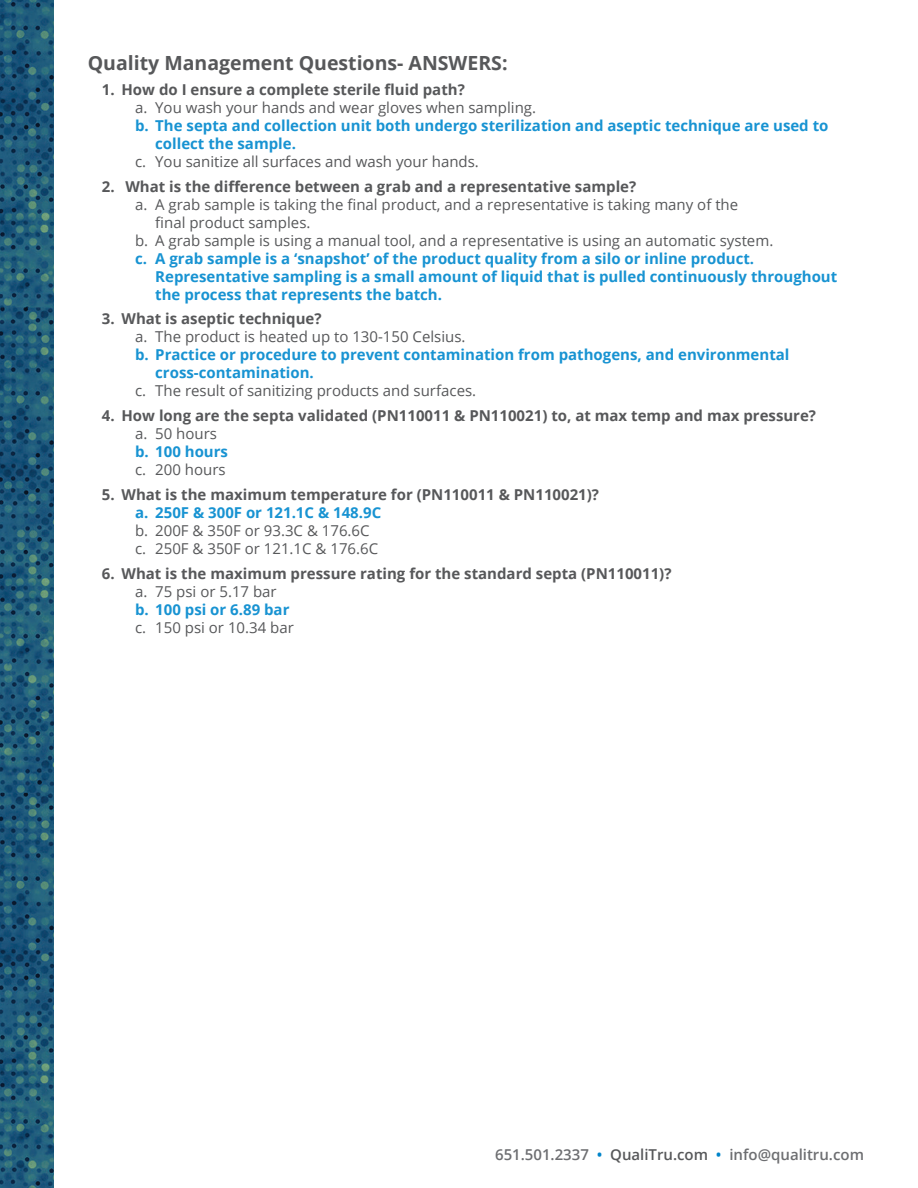
<style>
.page{position:relative;width:918px;height:1188px;background:#fff}
.page>*{position:absolute;margin:0;border:0;box-sizing:border-box;transform-origin:0 0}
.t1{font:700 19.5px "Open Sans";color:#57585a}
.t2{font:15px/18px "Open Sans";color:#57585a}
.t3{font:700 15px/18px "Open Sans";color:#1893d2}
.t4{font:700 15px "Open Sans";color:#57585a}
.t5{font:600 15px "Open Sans";color:#6d6e71}
.s1{color:#0084ca}
.s2{color:#57585a}
</style>
<div class="page">
<img style="left:0;top:0;width:53px;height:1188px">
<h1 class="t1" style="left:88px;top:55px;width:421px">Quality Management Questions- ANSWERS:</h1>
<p class="t4" style="left:102px;top:83px;width:364px">1. How do I ensure a complete sterile fluid path?</p>
<p class="t2" style="left:135px;top:100px;width:403px">a. You wash your hands and wear gloves when sampling.</p>
<p class="t3" style="left:155px;top:118px;width:675px;text-indent:-20px">b. The septa and collection unit both undergo sterilization and aseptic technique are used to collect the sample.</p>
<p class="t2" style="left:135px;top:154px;width:345px">c. You sanitize all surfaces and wash your hands.</p>
<p class="t4" style="left:102px;top:180px;width:536px">2. What is the difference between a grab and a representative sample?</p>
<p class="t2" style="left:135px;top:197px;width:605px">a. A grab sample is taking the final product, and a representative is taking many of the</p>
<p class="t2" style="left:155px;top:213px;width:157px">final product samples.</p>
<p class="t2" style="left:135px;top:233px;width:640px">b. A grab sample is using a manual tool, and a representative is using an automatic system.</p>
<p class="t3" style="left:155px;top:251px;width:684px;text-indent:-20px">c. A grab sample is a ‘snapshot’ of the product quality from a silo or inline product.<br>Representative sampling is a small amount of liquid that is pulled continuously throughout the process that represents the batch.</p>
<p class="t4" style="left:102px;top:313px;width:221px">3. What is aseptic technique?</p>
<p class="t2" style="left:135px;top:329px;width:332px">a. The product is heated up to 130-150 Celsius.</p>
<p class="t3" style="left:155px;top:347px;width:636px;text-indent:-20px">b. Practice or procedure to prevent contamination from pathogens, and environmental cross-contamination.</p>
<p class="t2" style="left:135px;top:383px;width:343px">c. The result of sanitizing products and surfaces.</p>
<p class="t4" style="left:102px;top:410px;width:716px">4. How long are the septa validated (PN110011 &amp; PN110021) to, at max temp and max pressure?</p>
<p class="t2" style="left:135px;top:426px;width:84px">a. 50 hours</p>
<p class="t3" style="left:135px;top:444px;width:95px">b. 100 hours</p>
<p class="t2" style="left:135px;top:462px;width:92px">c. 200 hours</p>
<p class="t4" style="left:102px;top:488px;width:499px">5. What is the maximum temperature for (PN110011 &amp; PN110021)?</p>
<p class="t3" style="left:135px;top:505px;width:248px">a. 250F &amp; 300F or 121.1C &amp; 148.9C</p>
<p class="t2" style="left:135px;top:523px;width:245px">b. 200F &amp; 350F or 93.3C &amp; 176.6C c. 250F &amp; 350F or 121.1C &amp; 176.6C</p>
<p class="t4" style="left:102px;top:567px;width:571px">6. What is the maximum pressure rating for the standard septa (PN110011)?</p>
<p class="t2" style="left:135px;top:584px;width:143px">a. 75 psi or 5.17 bar</p>
<p class="t3" style="left:135px;top:602px;width:156px">b. 100 psi or 6.89 bar</p>
<p class="t2" style="left:135px;top:620px;width:160px">c. 150 psi or 10.34 bar</p>
<p class="t5" style="left:495px;top:1149px;width:370px">651.501.2337 <span class="s1">•</span> <span class="s2">QualiTru.com</span> <span class="s1">•</span> info@qualitru.com</p>
</div>
